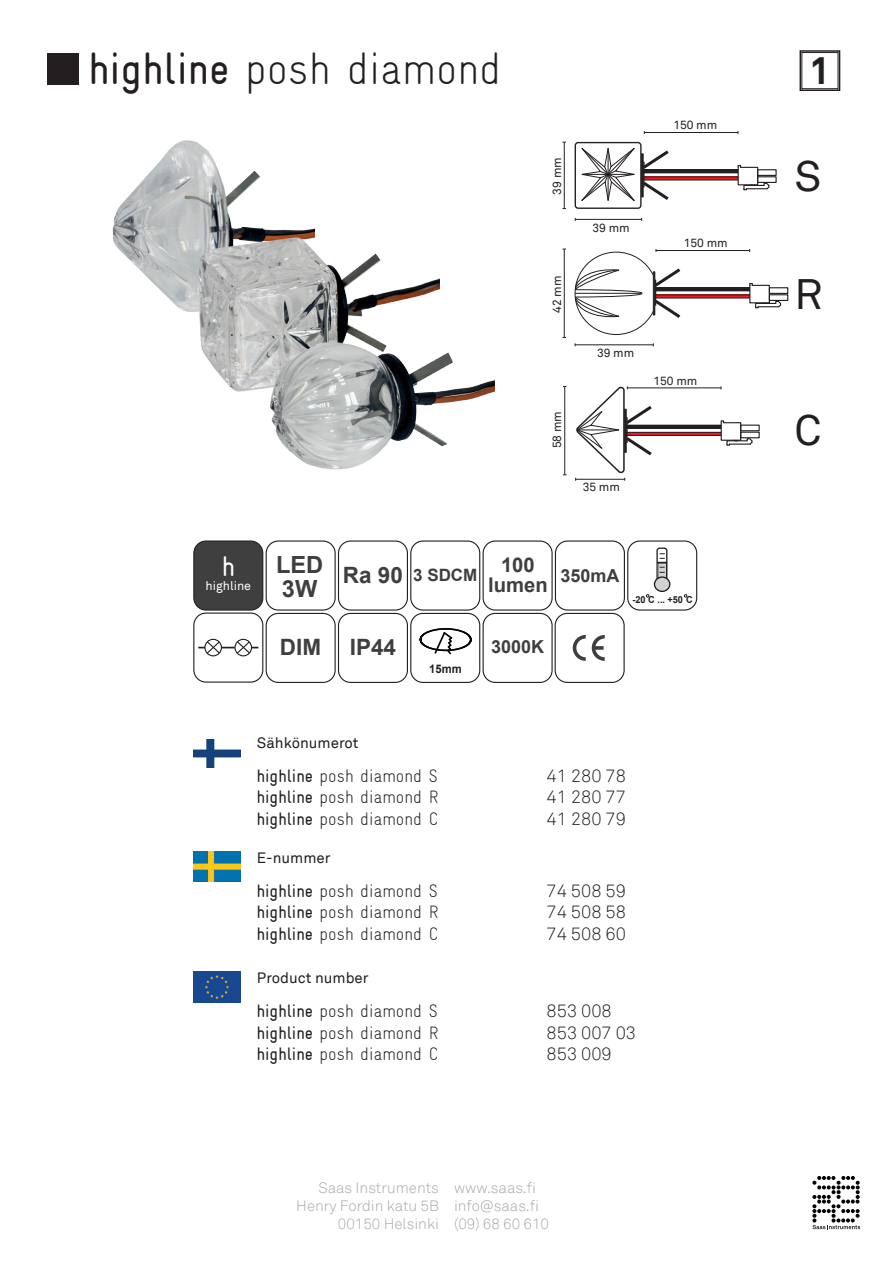
<style>
.page{position:relative;width:893px;height:1263px;background:#fff}
.page>*{position:absolute;margin:0;border:0;box-sizing:border-box;transform-origin:0 0}
.t1{font:300 condensed 45px "Gravur";color:#231f20}
.t2{font:42.45px "Akkurat";color:#231f20}
.t3{font:700 39px "Akkurat";color:#231f20}
.t4{font:condensed 28.2px "Gravur";color:#fff}
.t5{font:700 23.7px/23.7px "Arial";color:#3f3f3f}
.t6{font:700 22.5px "Arial";color:#3f3f3f}
.t7{font:700 20.25px/20.2px "Arial";color:#3f3f3f;text-align:center}
.t8{font:300 condensed 18px/21.6px "Gravur";color:#231f20;text-align:justify}
.t9{font:300 18px/21.6px "Akkurat";color:#231f20;text-align:justify}
.t10{font:700 18px "Arial";color:#3f3f3f}
.t11{font:700 16.95px "Arial";color:#3f3f3f}
.t12{font:300 15px/18px "Akkurat";color:#a8a9ad;text-align:right}
.t13{font:15px "Akkurat";color:#231f20}
.t14{font:12.3px "Akkurat";color:#fff}
.t15{font:12px "Akkurat";color:#231f20}
.t16{font:700 11.85px "Arial";color:#231f20;scale:.95 1}
.t17{font:700 9.6px "Arial";color:#231f20;scale:.95 1}
.s1{font-weight:400}
</style>
<div class="page">
<svg style="left:812px;top:1176px;width:48px;height:53px"></svg>
<div style="left:800px;top:50px;width:40px;height:41px;border:2px solid #231f20"></div>
<div style="left:802px;top:52px;width:36px;height:37px;border:1px solid #231f20"></div>
<div style="left:194px;top:541px;width:69px;height:69px;background:#3f3f3f;border-radius:12px"></div>
<div style="left:193px;top:540px;width:70px;height:71px;border:1px solid #231f20;border-radius:12px"></div>
<div style="left:266px;top:540px;width:70px;height:71px;border:1px solid #231f20;border-radius:12px"></div>
<div style="left:338px;top:540px;width:70px;height:71px;border:1px solid #231f20;border-radius:12px"></div>
<div style="left:483px;top:540px;width:70px;height:71px;border:1px solid #231f20;border-radius:12px"></div>
<div style="left:555px;top:540px;width:70px;height:71px;border:1px solid #231f20;border-radius:12px"></div>
<div style="left:266px;top:613px;width:70px;height:70px;border:1px solid #231f20;border-radius:12px"></div>
<div style="left:338px;top:613px;width:70px;height:70px;border:1px solid #231f20;border-radius:12px"></div>
<div style="left:410px;top:613px;width:70px;height:70px;border:1px solid #231f20;border-radius:12px"></div>
<div style="left:483px;top:613px;width:70px;height:70px;border:1px solid #231f20;border-radius:12px"></div>
<div style="left:627px;top:540px;width:70px;height:71px;border:1px solid #231f20;border-radius:12px"></div>
<div style="left:193px;top:612px;width:70px;height:71px;border:1px solid #231f20;border-radius:12px"></div>
<div style="left:555px;top:613px;width:70px;height:70px;border:1px solid #231f20;border-radius:12px"></div>
<div style="left:656px;top:547px;width:11px;height:34px;border:1px solid #231f20;border-radius:3px"></div>
<div style="left:658px;top:563px;width:8px;height:15px;background:#d1d2d4"></div>
<div style="left:658px;top:563px;width:9px;height:15px;border:1px solid #231f20"></div>
<div style="left:654px;top:577px;width:16px;height:14px;background:#d1d2d4;border-radius:50%"></div>
<div style="left:654px;top:576px;width:16px;height:16px;border:1px solid #231f20;border-radius:50%"></div>
<svg style="left:657px;top:553px;width:9px;height:20px"></svg>
<svg style="left:420px;top:628px;width:52px;height:27px"></svg>
<svg style="left:572px;top:635px;width:33px;height:26px"></svg>
<svg style="left:593px;top:646px;width:11px;height:4px"></svg>
<div style="left:204px;top:639px;width:18px;height:17px;border:1px solid #231f20;border-radius:50%"></div>
<div style="left:234px;top:639px;width:18px;height:17px;border:1px solid #231f20;border-radius:50%"></div>
<svg style="left:198px;top:640px;width:60px;height:15px"></svg>
<div style="left:410px;top:540px;width:70px;height:71px;border:1px solid #231f20;border-radius:12px"></div>
<div style="left:47px;top:53px;width:32px;height:32px;background:#231f20"></div>
<hr style="left:644px;top:177px;width:94px;height:3px;background:#ee1d23">
<div style="left:757px;top:176px;width:20px;height:7px;border:1px solid #231f20"></div>
<div style="left:757px;top:169px;width:20px;height:7px;border:1px solid #231f20"></div>
<svg style="left:737px;top:165px;width:33px;height:25px"></svg>
<hr style="left:643px;top:180px;width:95px;height:1px;background:#231f20">
<hr style="left:643px;top:177px;width:95px;height:1px;background:#231f20">
<hr style="left:643px;top:169px;width:95px;height:1px;background:#231f20">
<hr style="left:575px;top:219px;width:67px;height:1px;background:#231f20">
<hr style="left:564px;top:142px;width:1px;height:67px;background:#231f20">
<hr style="left:644px;top:132px;width:94px;height:1px;background:#231f20">
<hr style="left:644px;top:170px;width:94px;height:3px;background:#231f20">
<div style="left:575px;top:142px;width:67px;height:67px;border:1px solid #231f20;border-radius:3px"></div>
<svg style="left:581px;top:148px;width:91px;height:55px"></svg>
<hr style="left:656px;top:295px;width:94px;height:3px;background:#ee1d23">
<div style="left:769px;top:294px;width:19px;height:7px;border:1px solid #231f20"></div>
<div style="left:769px;top:287px;width:19px;height:7px;border:1px solid #231f20"></div>
<svg style="left:749px;top:283px;width:33px;height:25px"></svg>
<hr style="left:655px;top:298px;width:95px;height:1px;background:#231f20">
<hr style="left:655px;top:295px;width:95px;height:1px;background:#231f20">
<hr style="left:655px;top:287px;width:95px;height:1px;background:#231f20">
<hr style="left:575px;top:345px;width:78px;height:1px;background:#231f20">
<hr style="left:564px;top:249px;width:1px;height:88px;background:#231f20">
<hr style="left:656px;top:250px;width:94px;height:1px;background:#231f20">
<hr style="left:656px;top:288px;width:94px;height:3px;background:#231f20">
<svg style="left:574px;top:249px;width:110px;height:86px"></svg>
<hr style="left:627px;top:432px;width:94px;height:3px;background:#ee1d23">
<div style="left:740px;top:432px;width:20px;height:6px;border:1px solid #231f20"></div>
<div style="left:740px;top:425px;width:20px;height:6px;border:1px solid #231f20"></div>
<svg style="left:720px;top:420px;width:33px;height:26px"></svg>
<hr style="left:626px;top:435px;width:95px;height:1px;background:#231f20">
<hr style="left:626px;top:432px;width:95px;height:1px;background:#231f20">
<hr style="left:626px;top:428px;width:95px;height:1px;background:#231f20">
<hr style="left:564px;top:386px;width:1px;height:89px;background:#231f20">
<hr style="left:627px;top:388px;width:94px;height:1px;background:#231f20">
<hr style="left:627px;top:425px;width:94px;height:3px;background:#231f20">
<svg style="left:575px;top:386px;width:80px;height:95px"></svg>
<img style="left:112px;top:140px;width:148px;height:172px">
<img style="left:190px;top:217px;width:250px;height:175px">
<img style="left:263px;top:328px;width:231px;height:142px">
<img style="left:193px;top:971px;width:47px;height:31px">
<img style="left:193px;top:739px;width:47px;height:28px">
<img style="left:193px;top:852px;width:47px;height:29px">
<h1 class="t1" style="left:88px;top:43px;width:415px"><span class="s1">highline</span> posh diamond</h1>
<p class="t15" style="left:550px;top:194px;width:39px;rotate:-90deg">39 mm</p>
<p class="t15" style="left:550px;top:313px;width:39px;rotate:-90deg">42 mm</p>
<p class="t15" style="left:550px;top:448px;width:39px;rotate:-90deg">58 mm</p>
<p class="t15" style="left:593px;top:221px;width:39px">39 mm</p>
<p class="t15" style="left:673px;top:118px;width:45px">150 mm</p>
<p class="t15" style="left:684px;top:236px;width:45px">150 mm</p>
<p class="t15" style="left:597px;top:346px;width:39px">39 mm</p>
<p class="t15" style="left:653px;top:374px;width:45px">150 mm</p>
<p class="t15" style="left:583px;top:480px;width:39px">35 mm</p>
<h3 class="t4" style="left:222px;top:550px;width:15px">h</h3>
<p class="t14" style="left:206px;top:579px;width:47px">highline</p>
<h3 class="t5" style="left:276px;top:554px;width:49px">LED<br>3W</h3>
<p class="t6" style="left:343px;top:559px;width:62px">Ra 90</p>
<p class="t7" style="left:488px;top:555px;width:61px">100 lumen</p>
<p class="t10" style="left:560px;top:563px;width:61px">350mA</p>
<p class="t11" style="left:413px;top:563px;width:66px">3 SDCM</p>
<p class="t17" style="left:632px;top:593px;width:65px">-20 C ... +50 C</p>
<p class="t6" style="left:280px;top:631px;width:43px">DIM</p>
<p class="t6" style="left:350px;top:631px;width:48px">IP44</p>
<p class="t10" style="left:491px;top:634px;width:55px">3000K</p>
<p class="t16" style="left:429px;top:660px;width:36px">15mm</p>
<p class="t13" style="left:257px;top:734px;width:103px">Sähkönumerot</p>
<p class="t8" style="left:256px;top:765px;width:184px"><span class="s1">highline</span> posh diamond S <span class="s1">highline</span> posh diamond R <span class="s1">highline</span> posh diamond C</p>
<p class="t13" style="left:257px;top:849px;width:75px">E-nummer</p>
<p class="t8" style="left:256px;top:880px;width:184px"><span class="s1">highline</span> posh diamond S <span class="s1">highline</span> posh diamond R <span class="s1">highline</span> posh diamond C</p>
<p class="t13" style="left:257px;top:969px;width:113px">Product number</p>
<p class="t9" style="left:547px;top:765px;width:81px">41 280 78<br>41 280 77<br>41 280 79</p>
<p class="t9" style="left:547px;top:880px;width:81px">74 508 59<br>74 508 58<br>74 508 60</p>
<p class="t8" style="left:256px;top:1000px;width:184px"><span class="s1">highline</span> posh diamond S <span class="s1">highline</span> posh diamond R <span class="s1">highline</span> posh diamond C</p>
<p class="t9" style="left:547px;top:1000px;width:91px;text-align:left">853 008<br>853 007 03<br>853 009</p>
<p class="t12" style="left:296px;top:1179px;width:144px">Saas Instruments<br>Henry Fordin katu 5B<br>00150 Helsinki</p>
<p class="t12" style="left:454px;top:1179px;width:97px;text-align:left">www.saas.fi info@saas.fi (09) 68 60 610</p>
<h3 class="t3" style="left:808px;top:46px;width:24px">1</h3>
<h2 class="t2" style="left:794px;top:151px;width:28px">S</h2>
<h2 class="t2" style="left:794px;top:269px;width:30px">R</h2>
<h2 class="t2" style="left:794px;top:405px;width:28px">C</h2>
</div>
